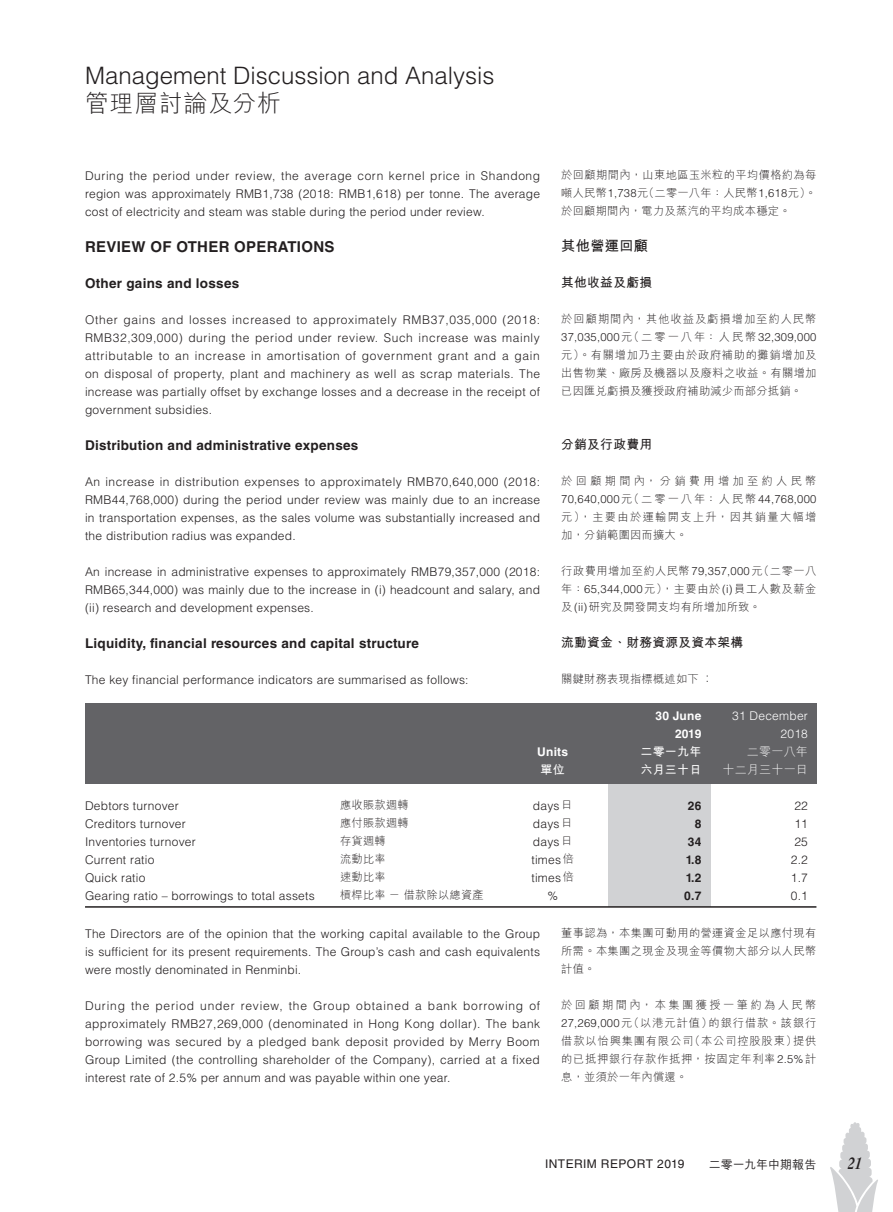
<style>
.page{position:relative;width:893px;height:1212px;background:#fff}
.page>*{position:absolute;margin:0;border:0;box-sizing:border-box;transform-origin:0 0}
.t1{font:300 24px "Helvetica LT Std";color:#231f20}
.t2{font:300 24px "M Hei HK";letter-spacing:.025em;color:#231f20}
.t3{font:italic 15.75px "Caslon 3 LT Std";color:#231f20;scale:.95 1}
.Subhead_1_e{font:700 15px "Helvetica LT Std";letter-spacing:.02em;color:#231f20}
.Subhead_1_c{font:700 14.25px "M Hei HK";letter-spacing:.02em;color:#231f20}
.Subhead_2_e{font:700 13.5px "Helvetica LT Std";letter-spacing:.02em;color:#231f20}
.Subhead_2_c{font:700 12.75px "M Hei HK";letter-spacing:.02em;color:#231f20}
.body_e{font:300 12px/18px "Helvetica LT Std";letter-spacing:.02em;color:#231f20;text-align:justify}
.Table_2_Colume_Note{font:300 12px "Helvetica LT Std";letter-spacing:.02em;color:#231f20}
.t4{font:12px "Helvetica LT Std";letter-spacing:.035em;color:#231f20}
.Table_2_Colume_Note-2{font:700 12px "Helvetica LT Std";letter-spacing:.02em;color:#fff}
.Table_2_Colume_Note-3{font:300 12px "Helvetica LT Std";letter-spacing:.02em;color:#fff}
.Table_2_Colume_Note-4{font:700 12px "Helvetica LT Std";color:#231f20}
.Table_2_Colume_Note-5{font:700 12px "M Hei HK";letter-spacing:.02em;color:#fff}
.Table_2_Colume_Note-6{font:300 12px "M Hei HK";letter-spacing:.02em;color:#fff}
.t5{font:500 12px "M Hei HK";letter-spacing:.005em;color:#231f20}
.body_c{font:300 11.25px/18px "M Hei HK";letter-spacing:.035em;color:#231f20;text-align:justify}
.Table_2_Colume_Note-7{font:300 11.25px "M Hei HK";letter-spacing:.02em;color:#231f20}
.s1{font-family:"Helvetica LT Std"}
.s2{font-family:"M Hei HK";font-size:11.25px}
</style>
<div class="page">
<svg style="left:830px;top:1122px;width:48px;height:90px"></svg>
<div style="left:608px;top:745px;width:102px;height:162px;background:#d1d2d4"></div>
<div style="left:85px;top:703px;width:731px;height:80px;background:#636366"></div>
<hr style="left:85px;top:906px;width:731px;height:2px;background:#231f20">
<h1 class="t1" style="left:85px;top:60px;width:411px">Management Discussion and Analysis</h1>
<h1 class="t2" style="left:85px;top:91px;width:198px">管理層討論及分析</h1>
<p class="body_e" style="left:85px;top:167px;width:457px">During the period under review, the average corn kernel price in Shandong region was approximately RMB1,738 (2018: RMB1,618) per tonne. The average cost of electricity and steam was stable during the period under review.</p>
<p class="Subhead_1_e" style="left:85px;top:238px;width:251px">REVIEW OF OTHER OPERATIONS</p>
<p class="Subhead_2_e" style="left:85px;top:275px;width:156px">Other gains and losses</p>
<p class="body_e" style="left:85px;top:311px;width:457px">Other gains and losses increased to approximately RMB37,035,000 (2018:<br>RMB32,309,000) during the period under review. Such increase was mainly attributable to an increase in amortisation of government grant and a gain on disposal of property, plant and machinery as well as scrap materials. The increase was partially offset by exchange losses and a decrease in the receipt of government subsidies.</p>
<p class="Subhead_2_e" style="left:85px;top:437px;width:275px">Distribution and administrative expenses</p>
<p class="body_e" style="left:85px;top:473px;width:457px">An increase in distribution expenses to approximately RMB70,640,000 (2018:<br>RMB44,768,000) during the period under review was mainly due to an increase in transportation expenses, as the sales volume was substantially increased and the distribution radius was expanded.</p>
<p class="body_e" style="left:85px;top:563px;width:456px">An increase in administrative expenses to approximately RMB79,357,000 (2018:<br>RMB65,344,000) was mainly due to the increase in (i) headcount and salary, and (ii) research and development expenses.</p>
<p class="Subhead_2_e" style="left:85px;top:635px;width:335px">Liquidity, financial resources and capital structure</p>
<p class="body_e" style="left:85px;top:671px;width:385px">The key financial performance indicators are summarised as follows:</p>
<p class="body_c" style="left:561px;top:165px;width:257px">於回顧期間內，山東地區玉米粒的平均價格約為每噸人民幣<span class="s1">1,738</span>元（二零一八年：人民幣<span class="s1">1,618</span>元）。於回顧期間內，電力及蒸汽的平均成本穩定。</p>
<p class="Subhead_1_c" style="left:561px;top:235px;width:88px">其他營運回顧</p>
<p class="Subhead_2_c" style="left:561px;top:273px;width:92px">其他收益及虧損</p>
<p class="body_c" style="left:561px;top:309px;width:257px">於回顧期間內，其他收益及虧損增加至約人民幣<span class="s1">37,035,000</span>元（二零一八年：人民幣<span class="s1">32,309,000</span>元）。有關增加乃主要由於政府補助的攤銷增加及出售物業、廠房及機器以及廢料之收益。有關增加已因匯兌虧損及獲授政府補助減少而部分抵銷。</p>
<p class="Subhead_2_c" style="left:561px;top:435px;width:92px">分銷及行政費用</p>
<p class="body_c" style="left:561px;top:471px;width:257px">於回顧期間內，分銷費用增加至約人民幣<span class="s1">70,640,000</span>元（二零一八年：人民幣<span class="s1">44,768,000</span>元），主要由於運輸開支上升，因其銷量大幅增加，分銷範圍因而擴大。</p>
<p class="body_c" style="left:561px;top:561px;width:257px">行政費用增加至約人民幣<span class="s1">79,357,000</span>元（二零一八年：<span class="s1">65,344,000</span>元），主要由於<span class="s1">(i)</span>員工人數及薪金及<span class="s1">(ii)</span>研究及開發開支均有所增加所致。</p>
<p class="Subhead_2_c" style="left:561px;top:633px;width:183px">流動資金、財務資源及資本架構</p>
<p class="body_c" style="left:561px;top:669px;width:153px">關鍵財務表現指標概述如下 ︰</p>
<p class="Table_2_Colume_Note-2" style="left:655px;top:708px;width:47px">30 June</p>
<p class="Table_2_Colume_Note-3" style="left:732px;top:708px;width:77px">31 December</p>
<p class="Table_2_Colume_Note-2" style="left:675px;top:726px;width:28px">2019</p>
<p class="Table_2_Colume_Note-3" style="left:780px;top:726px;width:29px">2018</p>
<p class="Table_2_Colume_Note-2" style="left:537px;top:744px;width:32px">Units</p>
<p class="Table_2_Colume_Note-5" style="left:640px;top:743px;width:62px">二零一九年</p>
<p class="Table_2_Colume_Note-6" style="left:747px;top:746px;width:62px">二零一八年</p>
<p class="Table_2_Colume_Note-5" style="left:541px;top:761px;width:26px">單位</p>
<p class="Table_2_Colume_Note-5" style="left:640px;top:761px;width:62px">六月三十日</p>
<p class="Table_2_Colume_Note-6" style="left:722px;top:764px;width:87px">十二月三十一日</p>
<p class="Table_2_Colume_Note" style="left:85px;top:798px;width:95px">Debtors turnover</p>
<p class="Table_2_Colume_Note-7" style="left:340px;top:799px;width:70px">應收賬款週轉</p>
<p class="Table_2_Colume_Note" style="left:533px;top:798px;width:41px">days<span class="s2">日</span></p>
<p class="Table_2_Colume_Note-4" style="left:688px;top:798px;width:15px">26</p>
<p class="Table_2_Colume_Note" style="left:794px;top:798px;width:15px">22</p>
<p class="Table_2_Colume_Note" style="left:85px;top:816px;width:102px">Creditors turnover</p>
<p class="Table_2_Colume_Note-7" style="left:340px;top:817px;width:70px">應付賬款週轉</p>
<p class="Table_2_Colume_Note" style="left:533px;top:816px;width:41px">days<span class="s2">日</span></p>
<p class="Table_2_Colume_Note-4" style="left:695px;top:816px;width:8px">8</p>
<p class="Table_2_Colume_Note" style="left:794px;top:816px;width:15px">11</p>
<p class="Table_2_Colume_Note" style="left:85px;top:834px;width:112px">Inventories turnover</p>
<p class="Table_2_Colume_Note-7" style="left:340px;top:835px;width:47px">存貨週轉</p>
<p class="Table_2_Colume_Note" style="left:533px;top:834px;width:41px">days<span class="s2">日</span></p>
<p class="Table_2_Colume_Note-4" style="left:688px;top:834px;width:15px">34</p>
<p class="Table_2_Colume_Note" style="left:794px;top:834px;width:15px">25</p>
<p class="Table_2_Colume_Note" style="left:85px;top:852px;width:71px">Current ratio</p>
<p class="Table_2_Colume_Note-7" style="left:340px;top:853px;width:47px">流動比率</p>
<p class="Table_2_Colume_Note" style="left:531px;top:852px;width:44px">times<span class="s2">倍</span></p>
<p class="Table_2_Colume_Note-4" style="left:686px;top:852px;width:17px">1.8</p>
<p class="Table_2_Colume_Note" style="left:791px;top:852px;width:19px">2.2</p>
<p class="Table_2_Colume_Note" style="left:85px;top:870px;width:62px">Quick ratio</p>
<p class="Table_2_Colume_Note-7" style="left:340px;top:871px;width:47px">速動比率</p>
<p class="Table_2_Colume_Note" style="left:531px;top:870px;width:44px">times<span class="s2">倍</span></p>
<p class="Table_2_Colume_Note-4" style="left:686px;top:870px;width:17px">1.2</p>
<p class="Table_2_Colume_Note" style="left:791px;top:870px;width:19px">1.7</p>
<p class="Table_2_Colume_Note" style="left:85px;top:888px;width:231px">Gearing ratio – borrowings to total assets</p>
<p class="Table_2_Colume_Note-7" style="left:340px;top:889px;width:145px">槓桿比率－借款除以總資產</p>
<p class="Table_2_Colume_Note" style="left:547px;top:888px;width:12px">%</p>
<p class="Table_2_Colume_Note-4" style="left:684px;top:888px;width:19px">0.7</p>
<p class="Table_2_Colume_Note" style="left:791px;top:888px;width:19px">0.1</p>
<p class="body_e" style="left:85px;top:924px;width:457px">The Directors are of the opinion that the working capital available to the Group is sufficient for its present requirements. The Group’s cash and cash equivalents were mostly denominated in Renminbi.</p>
<p class="body_e" style="left:85px;top:996px;width:457px">During the period under review, the Group obtained a bank borrowing of approximately RMB27,269,000 (denominated in Hong Kong dollar). The bank borrowing was secured by a pledged bank deposit provided by Merry Boom Group Limited (the controlling shareholder of the Company), carried at a fixed interest rate of 2.5% per annum and was payable within one year.</p>
<p class="body_c" style="left:561px;top:923px;width:257px">董事認為，本集團可動用的營運資金足以應付現有所需。本集團之現金及現金等價物大部分以人民幣計值。</p>
<p class="body_c" style="left:561px;top:995px;width:257px">於回顧期間內，本集團獲授一筆約為人民幣<span class="s1">27,269,000</span>元（以港元計值）的銀行借款。該銀行借款以怡興集團有限公司（本公司控股股東）提供的已抵押銀行存款作抵押，按固定年利率<span class="s1">2.5%</span>計息，並須於一年內償還。</p>
<p class="t4" style="left:545px;top:1157px;width:141px">INTERIM REPORT 2019</p>
<p class="t5" style="left:709px;top:1155px;width:109px">二零一九年中期報告</p>
<h2 class="t3" style="left:847px;top:1154px;width:17px">21</h2>
</div>
